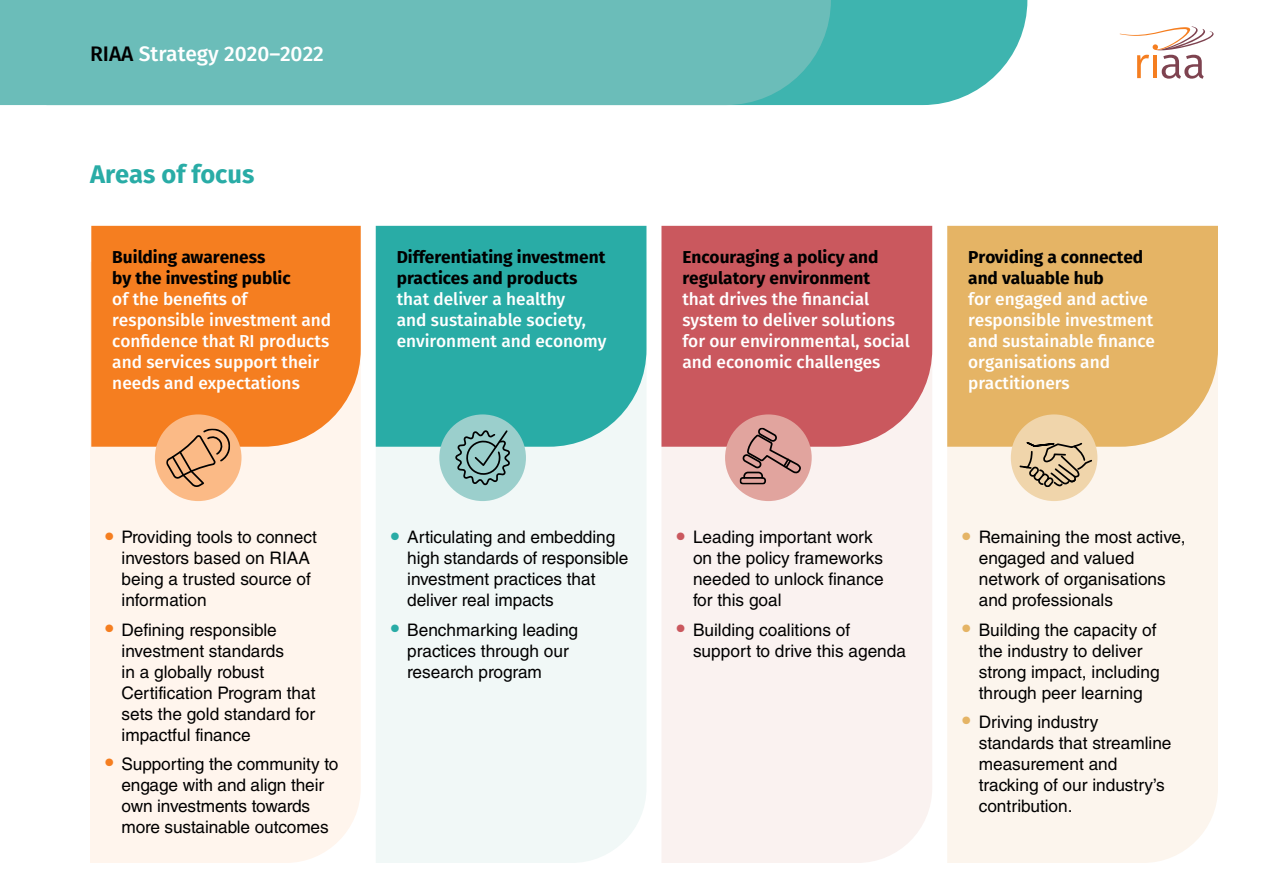
<style>
.page{position:relative;width:1263px;height:893px;background:#fff}
.page>*{position:absolute;margin:0;border:0;box-sizing:border-box;transform-origin:0 0}
.t1{font:700 25.5px "Fira Sans";color:#29aca6}
.t2{font:500 21px "Fira Sans";color:#fff}
.t3{font:17.25px/21px "Helvetica LT Std";color:#000}
.t4{font:500 17.25px/21px "Fira Sans";color:#fff}
.t5{font:700 17.25px/21px "Fira Sans";color:#000}
.s1{color:#000}
.s2{font-size:24.15px;color:#f57e20}
.s3{font-size:24.15px;color:#29aca6}
.s4{font-size:24.15px;color:#ca585e}
.s5{font-size:24.15px;color:#e5b465}
</style>
<div class="page">
<svg style="left:831px;top:0;width:196px;height:105px;fill:#3eb4af"></svg>
<div style="left:0;top:0;width:831px;height:105px;background:#6bbdb9"></div>
<svg style="left:1120px;top:26px;width:93px;height:53px"></svg>
<div style="left:90px;top:262px;width:271px;height:601px;background:#fff5ed"></div>
<div style="left:376px;top:447px;width:270px;height:416px;background:#f1f8f7"></div>
<div style="left:662px;top:447px;width:270px;height:416px;background:#faf2f0"></div>
<div style="left:947px;top:447px;width:271px;height:416px;background:#fcf5ed"></div>
<div style="left:91px;top:226px;width:270px;height:221px;background:#f57e20"></div>
<div style="left:376px;top:226px;width:270px;height:221px;background:#29aca6"></div>
<div style="left:661px;top:226px;width:271px;height:221px;background:#ca585e"></div>
<div style="left:947px;top:226px;width:271px;height:221px;background:#e5b465"></div>
<div style="left:1011px;top:414px;width:86px;height:87px;background:#f0d5ab;border-radius:50%"></div>
<svg style="left:1019px;top:442px;width:73px;height:45px"></svg>
<div style="left:155px;top:414px;width:86px;height:87px;background:#fbba86;border-radius:50%"></div>
<svg style="left:166px;top:428px;width:64px;height:59px"></svg>
<div style="left:725px;top:414px;width:87px;height:87px;background:#e1a49e;border-radius:50%"></div>
<svg style="left:739px;top:428px;width:62px;height:57px"></svg>
<div style="left:439px;top:414px;width:87px;height:87px;background:#9bcfcc;border-radius:50%"></div>
<svg style="left:455px;top:430px;width:55px;height:55px"></svg>
<p class="t2" style="left:90px;top:37px;width:235px"><span class="s1">RIAA</span> Strategy 2020–2022</p>
<h1 class="t1" style="left:90px;top:152px;width:166px">Areas of focus</h1>
<p class="t5" style="left:112px;top:245px;width:180px">Building awareness<br>by the investing public</p>
<p class="t4" style="left:112px;top:288px;width:220px">of the benefits of responsible investment and confidence that RI products and services support their needs and expectations</p>
<p class="t5" style="left:397px;top:245px;width:210px">Differentiating investment practices and products</p>
<p class="t4" style="left:397px;top:288px;width:211px">that deliver a healthy<br>and sustainable society, environment and economy</p>
<p class="t5" style="left:682px;top:245px;width:197px">Encouraging a policy and regulatory environment</p>
<p class="t4" style="left:682px;top:288px;width:229px">that drives the financial system to deliver solutions for our environmental, social and economic challenges</p>
<p class="t5" style="left:968px;top:245px;width:177px">Providing a connected and valuable hub</p>
<p class="t4" style="left:968px;top:288px;width:188px">for engaged and active responsible investment and sustainable finance organisations and practitioners</p>
<p class="t3" style="left:122px;top:527px;width:197px;text-indent:-16px"><span class="s2">•</span> Providing tools to connect investors based on RIAA being a trusted source of information</p>
<p class="t3" style="left:122px;top:619px;width:196px;text-indent:-16px"><span class="s2">•</span> Defining responsible investment standards<br>in a globally robust<br>Certification Program that sets the gold standard for impactful finance</p>
<p class="t3" style="left:122px;top:753px;width:218px;text-indent:-16px"><span class="s2">•</span> Supporting the community to engage with and align their own investments towards more sustainable outcomes</p>
<p class="t3" style="left:407px;top:527px;width:223px;text-indent:-16px"><span class="s3">•</span> Articulating and embedding high standards of responsible investment practices that deliver real impacts</p>
<p class="t3" style="left:407px;top:619px;width:172px;text-indent:-16px"><span class="s3">•</span> Benchmarking leading practices through our research program</p>
<p class="t3" style="left:693px;top:527px;width:192px;text-indent:-16px"><span class="s4">•</span> Leading important work on the policy frameworks needed to unlock finance for this goal</p>
<p class="t3" style="left:693px;top:619px;width:215px;text-indent:-16px"><span class="s4">•</span> Building coalitions of support to drive this agenda</p>
<p class="t3" style="left:979px;top:527px;width:208px;text-indent:-16px"><span class="s5">•</span> Remaining the most active, engaged and valued network of organisations and professionals</p>
<p class="t3" style="left:979px;top:619px;width:182px;text-indent:-16px"><span class="s5">•</span> Building the capacity of the industry to deliver strong impact, including through peer learning</p>
<p class="t3" style="left:979px;top:711px;width:194px;text-indent:-16px"><span class="s5">•</span> Driving industry standards that streamline measurement and tracking of our industry’s contribution.</p>
</div>
